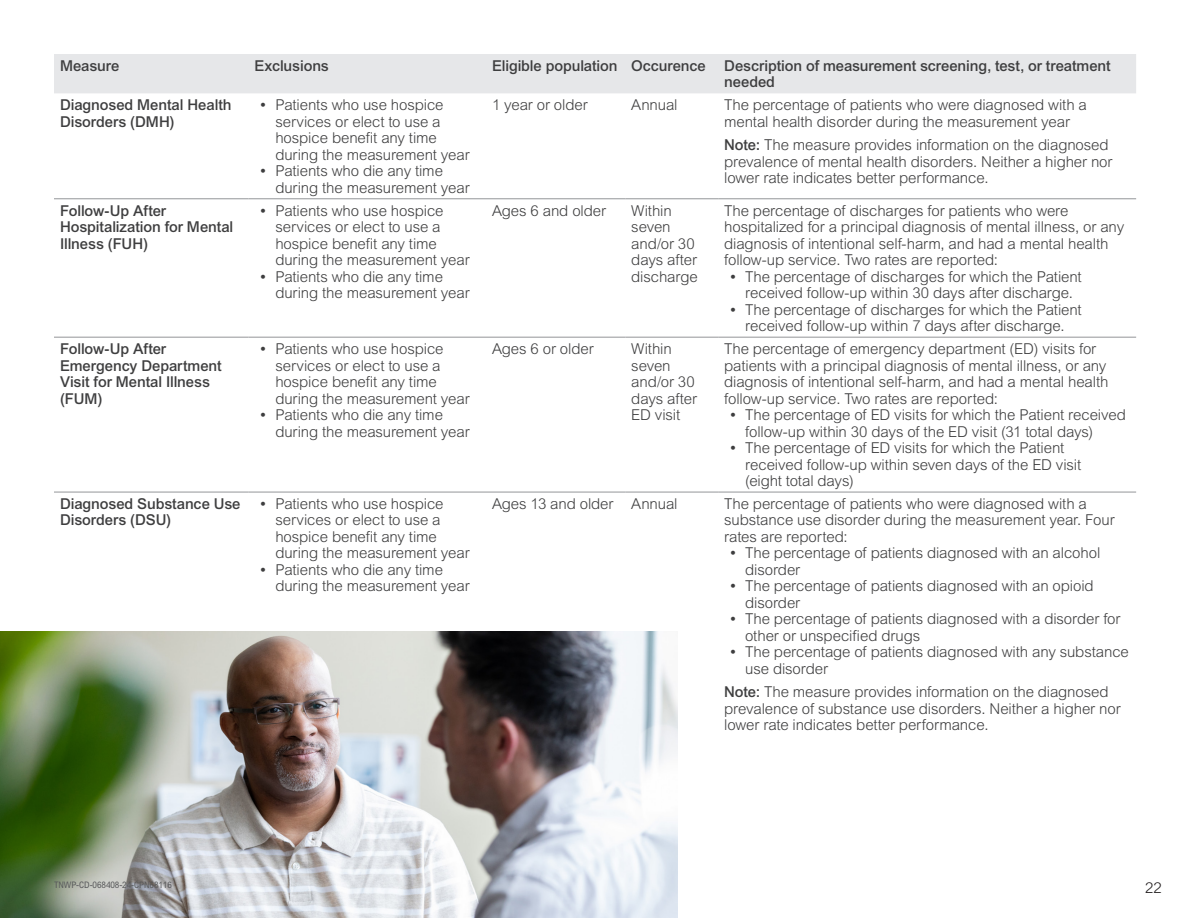
<style>
.page{position:relative;width:1188px;height:918px;background:#fff}
.page>*{position:absolute;margin:0;border:0;box-sizing:border-box;transform-origin:0 0}
.PR_Table_Body_Copy{font:15px/16.5px "Arialfor ELV Light";letter-spacing:-.01em;color:#3e3e3f}
.CPVS_Table_Body{font:15px/16.5px "Arialfor ELV Medium";letter-spacing:-.005em;color:#3e3e3f}
.PR_Table_Body_Copy-2{font:300 15px/16.5px "Arial MT Pro";letter-spacing:-.005em;color:#3e3e3f}
.CPVS_Table_Column_Head{font:15px/16.5px "Arialfor ELV Medium";letter-spacing:-.005em;color:#3e3e3f}
.CPVS_Table_Body-2{font:15px/16.5px "Arialfor ELV Light";letter-spacing:-.01em;color:#3e3e3f}
.t1{font:15px "Arialfor ELV Light";color:#231f20}
.CPVS_Job_ID-Disclaimer{font:9px "Arialfor ELV Cond";letter-spacing:-.005em;color:#57585a}
.s1{font-family:"Arial MT Pro";font-weight:500}
.s2{font-weight:500}
.s3{font-family:"Arialfor ELV Medium"}
</style>
<div class="page">
<div style="left:54px;top:54px;width:1082px;height:39px;background:#e6e7e9"></div>
<hr style="left:54px;top:337px;width:194px;height:1px;background:#939598">
<hr style="left:248px;top:337px;width:238px;height:1px;background:#939598">
<hr style="left:486px;top:337px;width:139px;height:1px;background:#939598">
<hr style="left:625px;top:337px;width:93px;height:1px;background:#939598">
<hr style="left:718px;top:337px;width:418px;height:1px;background:#939598">
<hr style="left:54px;top:198px;width:194px;height:1px;background:#939598">
<hr style="left:248px;top:198px;width:238px;height:1px;background:#939598">
<hr style="left:486px;top:198px;width:139px;height:1px;background:#939598">
<hr style="left:625px;top:198px;width:93px;height:1px;background:#939598">
<hr style="left:718px;top:198px;width:418px;height:1px;background:#939598">
<hr style="left:54px;top:492px;width:194px;height:1px;background:#939598">
<hr style="left:248px;top:492px;width:238px;height:1px;background:#939598">
<hr style="left:486px;top:492px;width:139px;height:1px;background:#939598">
<hr style="left:625px;top:492px;width:93px;height:1px;background:#939598">
<hr style="left:718px;top:492px;width:418px;height:1px;background:#939598">
<img style="left:0;top:631px;width:678px;height:287px">
<p class="CPVS_Table_Body" style="left:60px;top:58px;width:61px">Measure</p>
<p class="CPVS_Table_Column_Head" style="left:254px;top:58px;width:76px">Exclusions</p>
<p class="CPVS_Table_Column_Head" style="left:492px;top:58px;width:127px">Eligible population</p>
<p class="CPVS_Table_Column_Head" style="left:631px;top:58px;width:76px">Occurence</p>
<p class="CPVS_Table_Column_Head" style="left:724px;top:58px;width:388px">Description of measurement screening, test, or treatment needed</p>
<p class="CPVS_Table_Body" style="left:60px;top:97px;width:173px">Diagnosed Mental Health<br>Disorders (DMH)</p>
<p class="PR_Table_Body_Copy" style="left:275px;top:97px;width:196px;text-indent:-15px"><span class="s1">•</span> Patients who use hospice services or elect to use a hospice benefit any time during the measurement year</p>
<p class="PR_Table_Body_Copy" style="left:275px;top:163px;width:196px;text-indent:-15px"><span class="s1">•</span> Patients who die any time during the measurement year</p>
<p class="CPVS_Table_Body-2" style="left:492px;top:97px;width:97px">1 year or older</p>
<p class="CPVS_Table_Body-2" style="left:631px;top:97px;width:48px">Annual</p>
<p class="PR_Table_Body_Copy" style="left:724px;top:97px;width:364px">The percentage of patients who were diagnosed with a mental health disorder during the measurement year</p>
<p class="PR_Table_Body_Copy-2" style="left:724px;top:137px;width:390px"><span class="s2">Note:</span> The measure provides information on the diagnosed prevalence of mental health disorders. Neither a higher nor lower rate indicates better performance.</p>
<p class="CPVS_Table_Body" style="left:60px;top:203px;width:175px">Follow-Up After<br>Hospitalization for Mental<br>Illness (FUH)</p>
<p class="PR_Table_Body_Copy" style="left:275px;top:203px;width:196px;text-indent:-15px"><span class="s1">•</span> Patients who use hospice services or elect to use a hospice benefit any time during the measurement year</p>
<p class="PR_Table_Body_Copy" style="left:275px;top:269px;width:196px;text-indent:-15px"><span class="s1">•</span> Patients who die any time during the measurement year</p>
<p class="CPVS_Table_Body" style="left:60px;top:341px;width:163px">Follow-Up After<br>Emergency Department<br>Visit for Mental Illness (FUM)</p>
<p class="PR_Table_Body_Copy" style="left:275px;top:341px;width:196px;text-indent:-15px"><span class="s1">•</span> Patients who use hospice services or elect to use a hospice benefit any time during the measurement year</p>
<p class="PR_Table_Body_Copy" style="left:275px;top:407px;width:196px;text-indent:-15px"><span class="s1">•</span> Patients who die any time during the measurement year</p>
<p class="CPVS_Table_Body" style="left:60px;top:496px;width:182px">Diagnosed Substance Use<br>Disorders (DSU)</p>
<p class="PR_Table_Body_Copy" style="left:275px;top:496px;width:196px;text-indent:-15px"><span class="s1">•</span> Patients who use hospice services or elect to use a hospice benefit any time during the measurement year</p>
<p class="PR_Table_Body_Copy" style="left:275px;top:562px;width:196px;text-indent:-15px"><span class="s1">•</span> Patients who die any time during the measurement year</p>
<p class="PR_Table_Body_Copy" style="left:492px;top:203px;width:116px">Ages 6 and older</p>
<p class="PR_Table_Body_Copy" style="left:631px;top:203px;width:68px">Within seven and/or 30 days after discharge</p>
<p class="PR_Table_Body_Copy" style="left:724px;top:203px;width:401px">The percentage of discharges for patients who were hospitalized for a principal diagnosis of mental illness, or any diagnosis of intentional self-harm, and had a mental health follow-up service. Two rates are reported:</p>
<p class="PR_Table_Body_Copy" style="left:730px;top:269px;width:353px;text-align:center"><span class="s1">•</span> The percentage of discharges for which the Patient received follow-up within 30 days after discharge.</p>
<p class="PR_Table_Body_Copy" style="left:730px;top:302px;width:353px;text-align:center"><span class="s1">•</span> The percentage of discharges for which the Patient received follow-up within 7 days after discharge.</p>
<p class="CPVS_Table_Body-2" style="left:492px;top:341px;width:103px">Ages 6 or older</p>
<p class="CPVS_Table_Body-2" style="left:631px;top:341px;width:67px">Within seven and/or 30 days after<br>ED visit</p>
<p class="PR_Table_Body_Copy" style="left:724px;top:341px;width:386px">The percentage of emergency department (ED) visits for patients with a principal diagnosis of mental illness, or any diagnosis of intentional self-harm, and had a mental health follow-up service. Two rates are reported:</p>
<p class="PR_Table_Body_Copy" style="left:745px;top:407px;width:382px;text-indent:-15px"><span class="s1">•</span> The percentage of ED visits for which the Patient received follow-up within 30 days of the ED visit (31 total days)</p>
<p class="PR_Table_Body_Copy" style="left:745px;top:440px;width:338px;text-indent:-15px"><span class="s1">•</span> The percentage of ED visits for which the Patient received follow-up within seven days of the ED visit (eight total days)</p>
<p class="PR_Table_Body_Copy" style="left:492px;top:496px;width:123px">Ages 13 and older</p>
<p class="PR_Table_Body_Copy" style="left:631px;top:496px;width:48px">Annual</p>
<p class="PR_Table_Body_Copy" style="left:724px;top:496px;width:392px">The percentage of patients who were diagnosed with a substance use disorder during the measurement year. Four rates are reported:</p>
<p class="PR_Table_Body_Copy" style="left:745px;top:546px;width:357px;text-indent:-15px"><span class="s1">•</span> The percentage of patients diagnosed with an alcohol disorder</p>
<p class="PR_Table_Body_Copy" style="left:745px;top:579px;width:350px;text-indent:-15px"><span class="s1">•</span> The percentage of patients diagnosed with an opioid disorder</p>
<p class="PR_Table_Body_Copy" style="left:745px;top:612px;width:377px;text-indent:-15px"><span class="s1">•</span> The percentage of patients diagnosed with a disorder for other or unspecified drugs</p>
<p class="PR_Table_Body_Copy" style="left:745px;top:645px;width:385px;text-indent:-15px"><span class="s1">•</span> The percentage of patients diagnosed with any substance use disorder</p>
<p class="PR_Table_Body_Copy" style="left:724px;top:684px;width:398px"><span class="s3">Note:</span> The measure provides information on the diagnosed prevalence of substance use disorders. Neither a higher nor lower rate indicates better performance.</p>
<p class="CPVS_Job_ID-Disclaimer" style="left:54px;top:879px;width:119px">TNWP-CD-068408-24-CPN68116</p>
<p class="t1" style="left:1145px;top:879px;width:18px">22</p>
</div>
